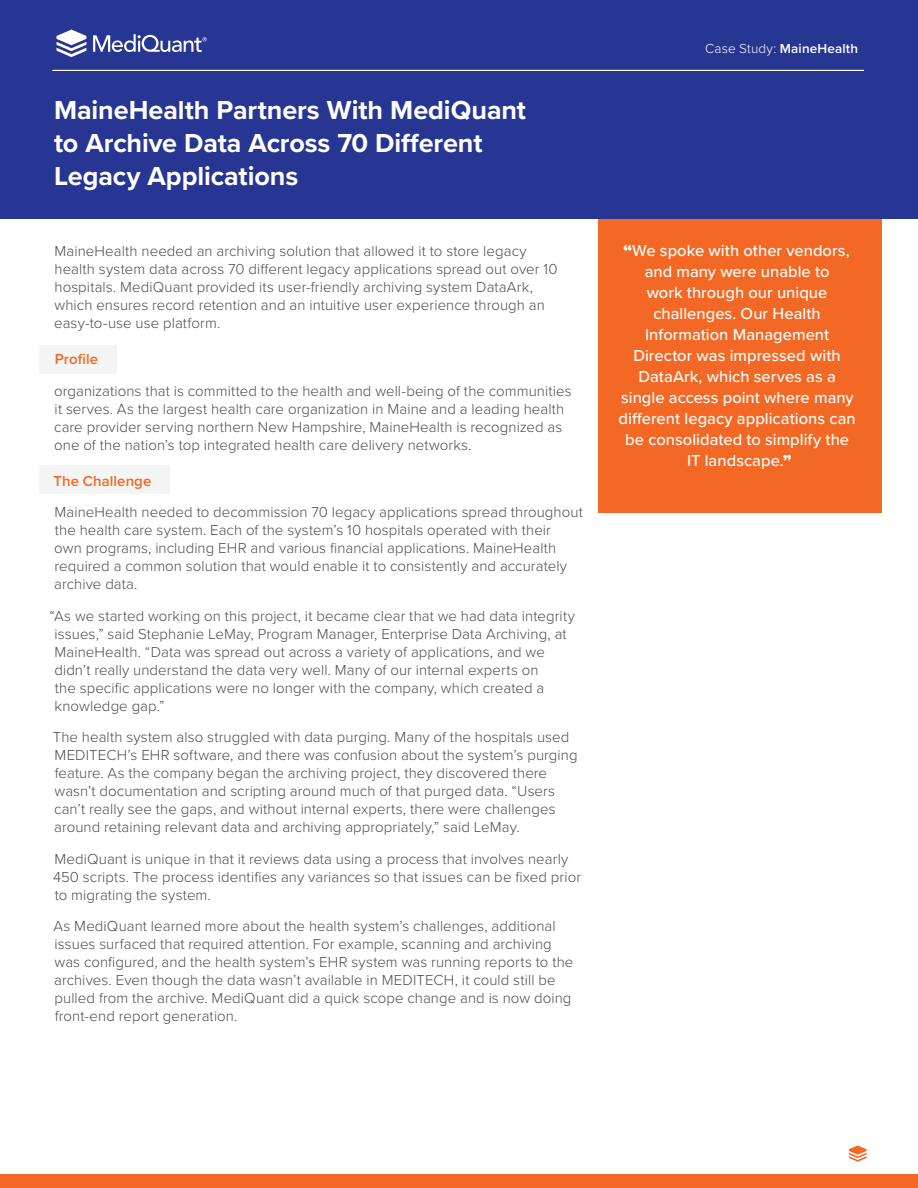
<style>
.page{position:relative;width:918px;height:1188px;background:#fff}
.page>*{position:absolute;margin:0;border:0;box-sizing:border-box;transform-origin:0 0}
.t1{font:700 27px/33px "Proxima Nova";letter-spacing:-.005em;color:#fff}
.t2{font:500 16.5px "Proxima Nova";color:#fff}
.t3{font:300 15px/18px "Proxima Nova";letter-spacing:.005em;color:#4b4c4d}
.t4{font:600 15px "Proxima Nova";letter-spacing:.005em;color:#f36824}
.t5{font:600 13.5px "Proxima Nova";letter-spacing:.01em;color:#fff}
.s1{font-weight:300}
.s2{font-weight:900}
</style>
<div class="page">
<div style="left:39px;top:466px;width:131px;height:28px;background:#f3f4f4"></div>
<div style="left:39px;top:346px;width:78px;height:28px;background:#f3f4f4"></div>
<div style="left:598px;top:120px;width:284px;height:393px;background:#f36824"></div>
<div style="left:0;top:0;width:918px;height:218px;background:#263692"></div>
<div style="left:0;top:1174px;width:918px;height:14px;background:#f36824"></div>
<hr style="left:52px;top:70px;width:812px;height:1px;background:#fff">
<svg style="left:57px;top:30px;width:29px;height:27px"></svg>
<svg style="left:93px;top:34px;width:114px;height:18px"></svg>
<svg style="left:849px;top:1145px;width:18px;height:17px"></svg>
<p class="t1" style="left:54px;top:92px;width:474px">MaineHealth Partners With MediQuant to Archive Data Across 70 Different<br>Legacy Applications</p>
<p class="t3" style="left:54px;top:241px;width:505px">MaineHealth needed an archiving solution that allowed it to store legacy health system data across 70 different legacy applications spread out over 10 hospitals. MediQuant provided its user-friendly archiving system DataArk, which ensures record retention and an intuitive user experience through an easy-to-use use platform.</p>
<p class="t4" style="left:55px;top:348px;width:45px">Profile</p>
<p class="t3" style="left:54px;top:381px;width:519px">organizations that is committed to the health and well-being of the communities it serves. As the largest health care organization in Maine and a leading health care provider serving northern New Hampshire, MaineHealth is recognized as one of the nation’s top integrated health care delivery networks.</p>
<p class="t4" style="left:53px;top:469px;width:99px">The Challenge</p>
<p class="t3" style="left:54px;top:502px;width:530px">MaineHealth needed to decommission 70 legacy applications spread throughout the health care system. Each of the system’s 10 hospitals operated with their<br>own programs, including EHR and various financial applications. MaineHealth required a common solution that would enable it to consistently and accurately archive data.</p>
<p class="t3" style="left:54px;top:606px;width:522px;text-indent:-5px">“As we started working on this project, it became clear that we had data integrity issues,” said Stephanie LeMay, Program Manager, Enterprise Data Archiving, at MaineHealth. “Data was spread out across a variety of applications, and we didn’t really understand the data very well. Many of our internal experts on<br>the specific applications were no longer with the company, which created a knowledge gap.”</p>
<p class="t3" style="left:53px;top:727px;width:526px">The health system also struggled with data purging. Many of the hospitals used MEDITECH’s EHR software, and there was confusion about the system’s purging feature. As the company began the archiving project, they discovered there wasn’t documentation and scripting around much of that purged data. “Users can’t really see the gaps, and without internal experts, there were challenges around retaining relevant data and archiving appropriately,” said LeMay.</p>
<p class="t3" style="left:53px;top:849px;width:530px">MediQuant is unique in that it reviews data using a process that involves nearly<br>450 scripts. The process identifies any variances so that issues can be fixed prior to migrating the system.</p>
<p class="t3" style="left:53px;top:916px;width:521px">As MediQuant learned more about the health system’s challenges, additional issues surfaced that required attention. For example, scanning and archiving was configured, and the health system’s EHR system was running reports to the archives. Even though the data wasn’t available in MEDITECH, it could still be pulled from the archive. MediQuant did a quick scope change and is now doing front-end report generation.</p>
<p class="t5" style="left:705px;top:39px;width:154px"><span class="s1">Case Study:</span> MaineHealth</p>
<p class="t2" style="left:623px;top:238px;width:228px"><span class="s2">“</span>We spoke with other vendors,</p>
<p class="t2" style="left:645px;top:259px;width:186px">and many were unable to</p>
<p class="t2" style="left:647px;top:280px;width:182px">work through our unique</p>
<p class="t2" style="left:653px;top:301px;width:169px">challenges. Our Health</p>
<p class="t2" style="left:645px;top:322px;width:186px">Information Management</p>
<p class="t2" style="left:633px;top:343px;width:209px">Director was impressed with</p>
<p class="t2" style="left:639px;top:364px;width:199px">DataArk, which serves as a</p>
<p class="t2" style="left:621px;top:385px;width:234px">single access point where many</p>
<p class="t2" style="left:619px;top:406px;width:239px">different legacy applications can</p>
<p class="t2" style="left:625px;top:427px;width:225px">be consolidated to simplify the</p>
<p class="t2" style="left:687px;top:448px;width:106px">IT landscape.<span class="s2">”</span></p>
</div>
